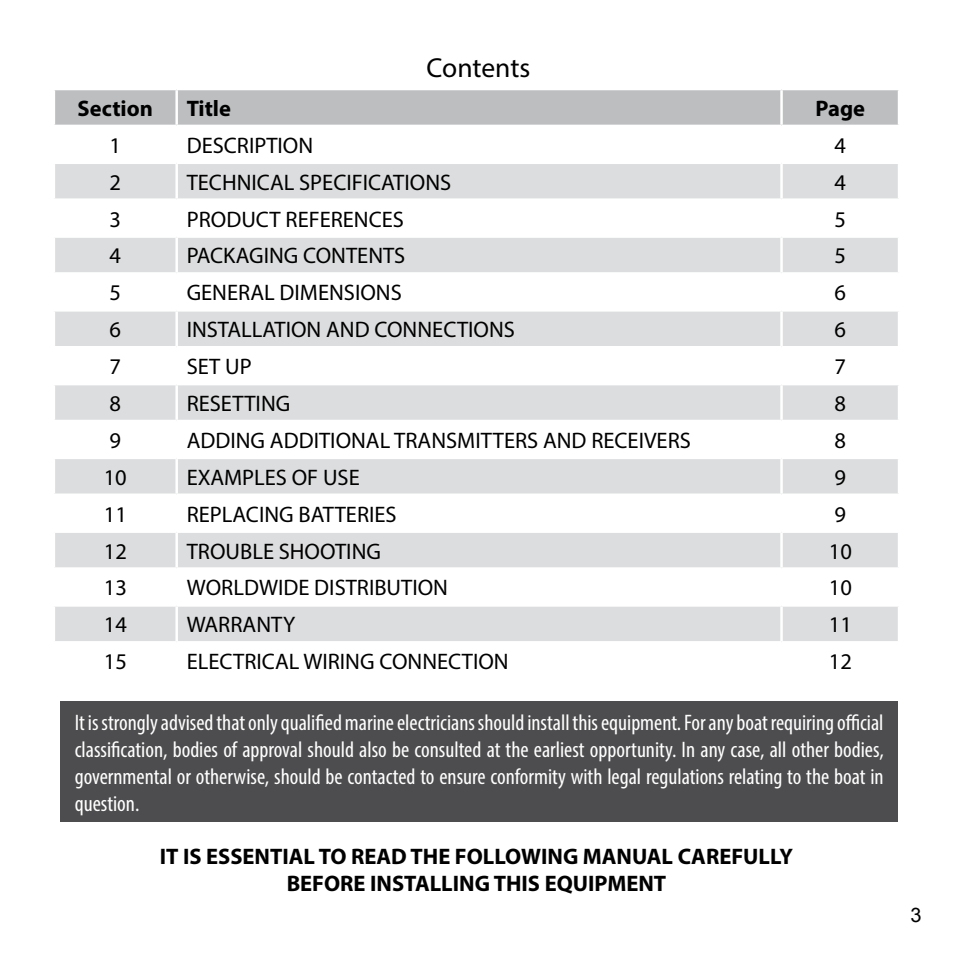
<style>
.page{position:relative;width:957px;height:957px;background:#fff}
.page>*{position:absolute;margin:0;border:0;box-sizing:border-box;transform-origin:0 0}
.t1{font:27.5px "Myriad Pro";letter-spacing:-.005em;color:#000}
.t2{font:condensed 22.5px/27px "Myriad Pro";color:#fff;text-align:justify}
.t3{font:22.5px "Myriad Pro";color:#000}
.t4{font:700 22.5px/27px "Myriad Pro";color:#000;text-align:center}
.t5{font:20px "Arial";color:#000}
</style>
<div class="page">
<div style="left:55px;top:90px;width:843px;height:35px;background:#bcbec0"></div>
<svg style="left:55px;top:164px;width:843px;height:477px;fill:#e1e1e2"></svg>
<hr style="left:175px;top:90px;width:3px;height:35px;background:#fff">
<hr style="left:780px;top:90px;width:3px;height:35px;background:#fff">
<hr style="left:175px;top:164px;width:3px;height:34px;background:#fff">
<hr style="left:780px;top:164px;width:3px;height:34px;background:#fff">
<hr style="left:53px;top:198px;width:124px;height:3px;background:#fff">
<hr style="left:177px;top:198px;width:604px;height:3px;background:#fff">
<hr style="left:175px;top:201px;width:3px;height:34px;background:#fff">
<hr style="left:781px;top:198px;width:119px;height:3px;background:#fff">
<hr style="left:780px;top:201px;width:3px;height:34px;background:#fff">
<hr style="left:53px;top:235px;width:124px;height:3px;background:#fff">
<hr style="left:177px;top:235px;width:604px;height:3px;background:#fff">
<hr style="left:175px;top:238px;width:3px;height:34px;background:#fff">
<hr style="left:781px;top:235px;width:119px;height:3px;background:#fff">
<hr style="left:780px;top:238px;width:3px;height:34px;background:#fff">
<hr style="left:53px;top:272px;width:124px;height:3px;background:#fff">
<hr style="left:177px;top:272px;width:604px;height:3px;background:#fff">
<hr style="left:175px;top:275px;width:3px;height:34px;background:#fff">
<hr style="left:781px;top:272px;width:119px;height:3px;background:#fff">
<hr style="left:780px;top:275px;width:3px;height:34px;background:#fff">
<hr style="left:53px;top:309px;width:124px;height:2px;background:#fff">
<hr style="left:177px;top:309px;width:604px;height:2px;background:#fff">
<hr style="left:175px;top:311px;width:3px;height:35px;background:#fff">
<hr style="left:781px;top:309px;width:119px;height:2px;background:#fff">
<hr style="left:780px;top:311px;width:3px;height:35px;background:#fff">
<hr style="left:53px;top:346px;width:124px;height:2px;background:#fff">
<hr style="left:177px;top:346px;width:604px;height:2px;background:#fff">
<hr style="left:175px;top:348px;width:3px;height:35px;background:#fff">
<hr style="left:781px;top:346px;width:119px;height:2px;background:#fff">
<hr style="left:780px;top:348px;width:3px;height:35px;background:#fff">
<hr style="left:53px;top:383px;width:124px;height:2px;background:#fff">
<hr style="left:177px;top:383px;width:604px;height:2px;background:#fff">
<hr style="left:175px;top:385px;width:3px;height:35px;background:#fff">
<hr style="left:781px;top:383px;width:119px;height:2px;background:#fff">
<hr style="left:780px;top:385px;width:3px;height:35px;background:#fff">
<hr style="left:53px;top:420px;width:124px;height:2px;background:#fff">
<hr style="left:177px;top:420px;width:604px;height:2px;background:#fff">
<hr style="left:175px;top:422px;width:3px;height:34px;background:#fff">
<hr style="left:781px;top:420px;width:119px;height:2px;background:#fff">
<hr style="left:780px;top:422px;width:3px;height:34px;background:#fff">
<hr style="left:53px;top:456px;width:124px;height:3px;background:#fff">
<hr style="left:177px;top:456px;width:604px;height:3px;background:#fff">
<hr style="left:175px;top:459px;width:3px;height:34px;background:#fff">
<hr style="left:781px;top:456px;width:119px;height:3px;background:#fff">
<hr style="left:780px;top:459px;width:3px;height:34px;background:#fff">
<hr style="left:53px;top:493px;width:124px;height:3px;background:#fff">
<hr style="left:177px;top:493px;width:604px;height:3px;background:#fff">
<hr style="left:175px;top:496px;width:3px;height:34px;background:#fff">
<hr style="left:781px;top:493px;width:119px;height:3px;background:#fff">
<hr style="left:780px;top:496px;width:3px;height:34px;background:#fff">
<hr style="left:53px;top:530px;width:124px;height:3px;background:#fff">
<hr style="left:177px;top:530px;width:604px;height:3px;background:#fff">
<hr style="left:175px;top:533px;width:3px;height:34px;background:#fff">
<hr style="left:781px;top:530px;width:119px;height:3px;background:#fff">
<hr style="left:780px;top:533px;width:3px;height:34px;background:#fff">
<hr style="left:53px;top:567px;width:124px;height:3px;background:#fff">
<hr style="left:177px;top:567px;width:604px;height:3px;background:#fff">
<hr style="left:175px;top:570px;width:3px;height:34px;background:#fff">
<hr style="left:781px;top:567px;width:119px;height:3px;background:#fff">
<hr style="left:780px;top:570px;width:3px;height:34px;background:#fff">
<hr style="left:53px;top:604px;width:124px;height:2px;background:#fff">
<hr style="left:177px;top:604px;width:604px;height:2px;background:#fff">
<hr style="left:175px;top:606px;width:3px;height:35px;background:#fff">
<hr style="left:781px;top:604px;width:119px;height:2px;background:#fff">
<hr style="left:780px;top:606px;width:3px;height:35px;background:#fff">
<div style="left:61px;top:701px;width:837px;height:121px;background:#4d4d4f"></div>
<p class="t1" style="left:426px;top:51px;width:105px">Contents</p>
<p class="t4" style="left:78px;top:94px;width:77px">Section</p>
<p class="t4" style="left:187px;top:94px;width:46px">Title</p>
<p class="t4" style="left:815px;top:94px;width:51px">Page</p>
<p class="t3" style="left:110px;top:131px;width:13px">1</p>
<p class="t3" style="left:187px;top:131px;width:128px">DESCRIPTION</p>
<p class="t3" style="left:834px;top:131px;width:13px">4</p>
<p class="t3" style="left:110px;top:168px;width:13px">2</p>
<p class="t3" style="left:187px;top:168px;width:266px">TECHNICAL SPECIFICATIONS</p>
<p class="t3" style="left:834px;top:168px;width:13px">4</p>
<p class="t3" style="left:110px;top:205px;width:13px">3</p>
<p class="t3" style="left:187px;top:205px;width:219px">PRODUCT REFERENCES</p>
<p class="t3" style="left:834px;top:205px;width:13px">5</p>
<p class="t3" style="left:110px;top:242px;width:13px">4</p>
<p class="t3" style="left:187px;top:242px;width:220px">PACKAGING CONTENTS</p>
<p class="t3" style="left:834px;top:242px;width:13px">5</p>
<p class="t3" style="left:110px;top:279px;width:13px">5</p>
<p class="t3" style="left:187px;top:279px;width:217px">GENERAL DIMENSIONS</p>
<p class="t3" style="left:834px;top:279px;width:13px">6</p>
<p class="t3" style="left:110px;top:316px;width:13px">6</p>
<p class="t3" style="left:187px;top:316px;width:330px">INSTALLATION AND CONNECTIONS</p>
<p class="t3" style="left:834px;top:316px;width:13px">6</p>
<p class="t3" style="left:110px;top:353px;width:13px">7</p>
<p class="t3" style="left:187px;top:353px;width:67px">SET UP</p>
<p class="t3" style="left:834px;top:353px;width:13px">7</p>
<p class="t3" style="left:110px;top:389px;width:13px">8</p>
<p class="t3" style="left:187px;top:389px;width:105px">RESETTING</p>
<p class="t3" style="left:834px;top:389px;width:13px">8</p>
<p class="t3" style="left:110px;top:426px;width:13px">9</p>
<p class="t3" style="left:187px;top:426px;width:506px">ADDING ADDITIONAL TRANSMITTERS AND RECEIVERS</p>
<p class="t3" style="left:834px;top:426px;width:13px">8</p>
<p class="t3" style="left:104px;top:463px;width:25px">10</p>
<p class="t3" style="left:187px;top:463px;width:174px">EXAMPLES OF USE</p>
<p class="t3" style="left:834px;top:463px;width:13px">9</p>
<p class="t3" style="left:104px;top:500px;width:25px">11</p>
<p class="t3" style="left:187px;top:500px;width:211px">REPLACING BATTERIES</p>
<p class="t3" style="left:834px;top:500px;width:13px">9</p>
<p class="t3" style="left:104px;top:537px;width:25px">12</p>
<p class="t3" style="left:187px;top:537px;width:196px">TROUBLE SHOOTING</p>
<p class="t3" style="left:829px;top:537px;width:25px">10</p>
<p class="t3" style="left:104px;top:574px;width:25px">13</p>
<p class="t3" style="left:187px;top:574px;width:263px">WORLDWIDE DISTRIBUTION</p>
<p class="t3" style="left:829px;top:574px;width:25px">10</p>
<p class="t3" style="left:104px;top:611px;width:25px">14</p>
<p class="t3" style="left:187px;top:611px;width:110px">WARRANTY</p>
<p class="t3" style="left:829px;top:611px;width:25px">11</p>
<p class="t3" style="left:104px;top:648px;width:25px">15</p>
<p class="t3" style="left:187px;top:648px;width:323px">ELECTRICAL WIRING CONNECTION</p>
<p class="t3" style="left:829px;top:648px;width:25px">12</p>
<p class="t2" style="left:75px;top:708px;width:810px">It is strongly advised that only qualified marine electricians should install this equipment. For any boat requiring official classification, bodies of approval should also be consulted at the earliest opportunity. In any case, all other bodies, governmental or otherwise, should be contacted to ensure conformity with legal regulations relating to the boat in question.</p>
<p class="t4" style="left:160px;top:842px;width:635px">IT IS ESSENTIAL TO READ THE FOLLOWING MANUAL CAREFULLY<br>BEFORE INSTALLING THIS EQUIPMENT</p>
<p class="t5" style="left:910px;top:901px;width:13px">3</p>
</div>
